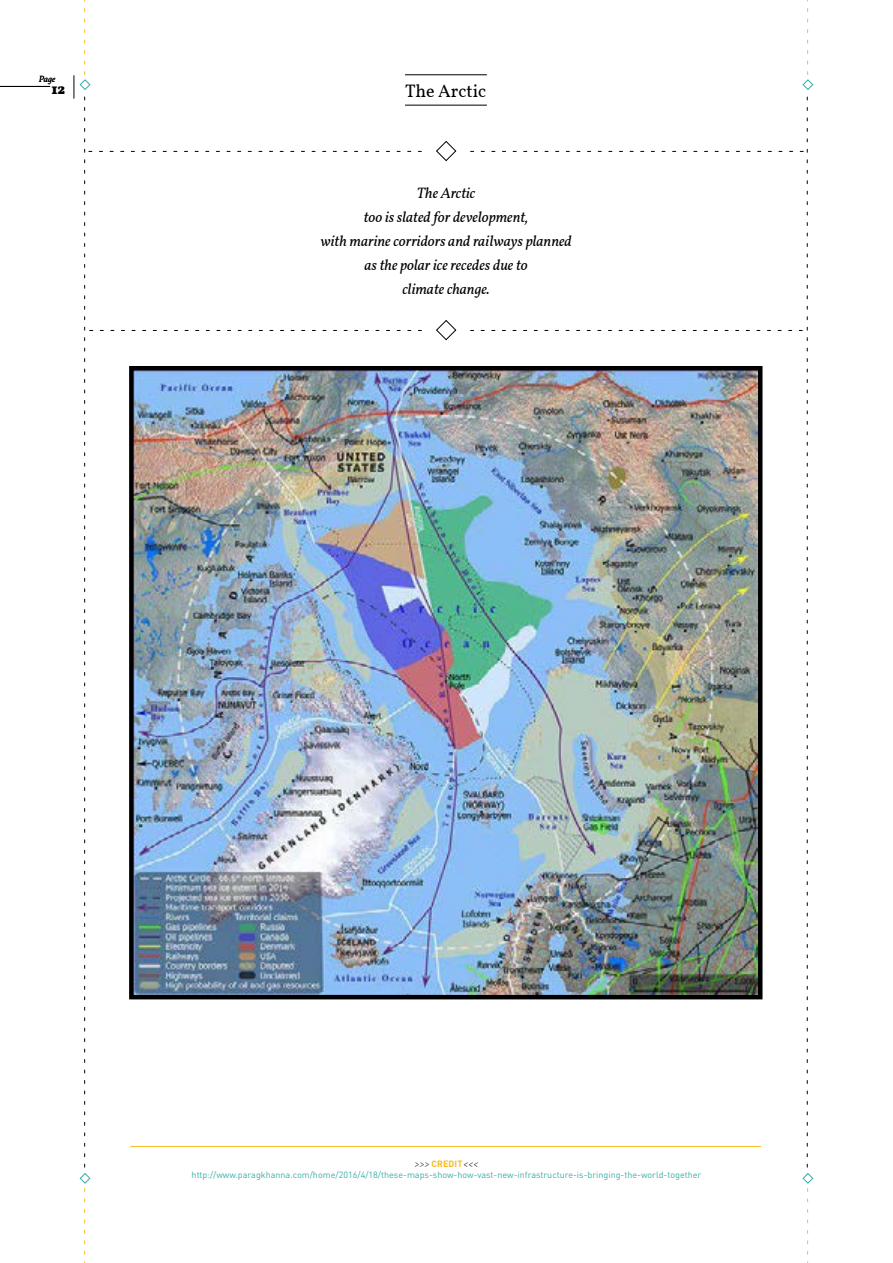
<style>
.page{position:relative;width:893px;height:1263px;background:#fff}
.page>*{position:absolute;margin:0;border:0;box-sizing:border-box;transform-origin:0 0}
.t1{font:18px "Vollkorn";color:#000}
.t2{font:italic 15px/24px "Vollkorn";color:#000;text-align:center}
.t3{font:900 15px "Vollkorn";color:#000}
.t4{font:9px "DIN Pro";color:#36aea9}
.t5{font:italic 9px "Vollkorn";color:#000}
.s1{font-family:"DIN Pro";font-weight:700;font-style:normal;color:#f9bc1c}
</style>
<div class="page">
<hr style="left:0;top:86px;width:50px;height:1px;background:#000">
<img style="left:421px;top:366px;width:50px;height:634px">
<hr style="left:405px;top:105px;width:82px;height:1px;background:#000">
<hr style="left:405px;top:74px;width:82px;height:1px;background:#000">
<svg style="left:436px;top:140px;width:21px;height:22px"></svg>
<svg style="left:436px;top:320px;width:21px;height:21px"></svg>
<svg style="left:802px;top:0;width:12px;height:90px"></svg>
<img style="left:74px;top:0;width:347px;height:1263px">
<img style="left:471px;top:97px;width:343px;height:1166px">
<hr style="left:131px;top:1146px;width:630px;height:1px;background:#f9bc1c">
<p class="t5" style="left:39px;top:72px;width:18px">Page</p>
<h2 class="t3" style="left:51px;top:77px;width:15px">12</h2>
<h1 class="t1" style="left:405px;top:77px;width:83px">The Arctic</h1>
<h2 class="t2" style="left:320px;top:181px;width:253px">The Arctic<br>too is slated for development,<br>with marine corridors and railways planned as the polar ice recedes due to<br>climate change.</h2>
<p class="t5" style="left:414px;top:1158px;width:65px">&gt;&gt;&gt; <span class="s1">CREDIT</span>&lt;&lt;&lt;</p>
<p class="t4" style="left:192px;top:1167px;width:511px">http://www.paragkhanna.com/home/2016/4/18/these-maps-show-how-vast-new-infrastructure-is-bringing-the-world-together</p>
</div>
